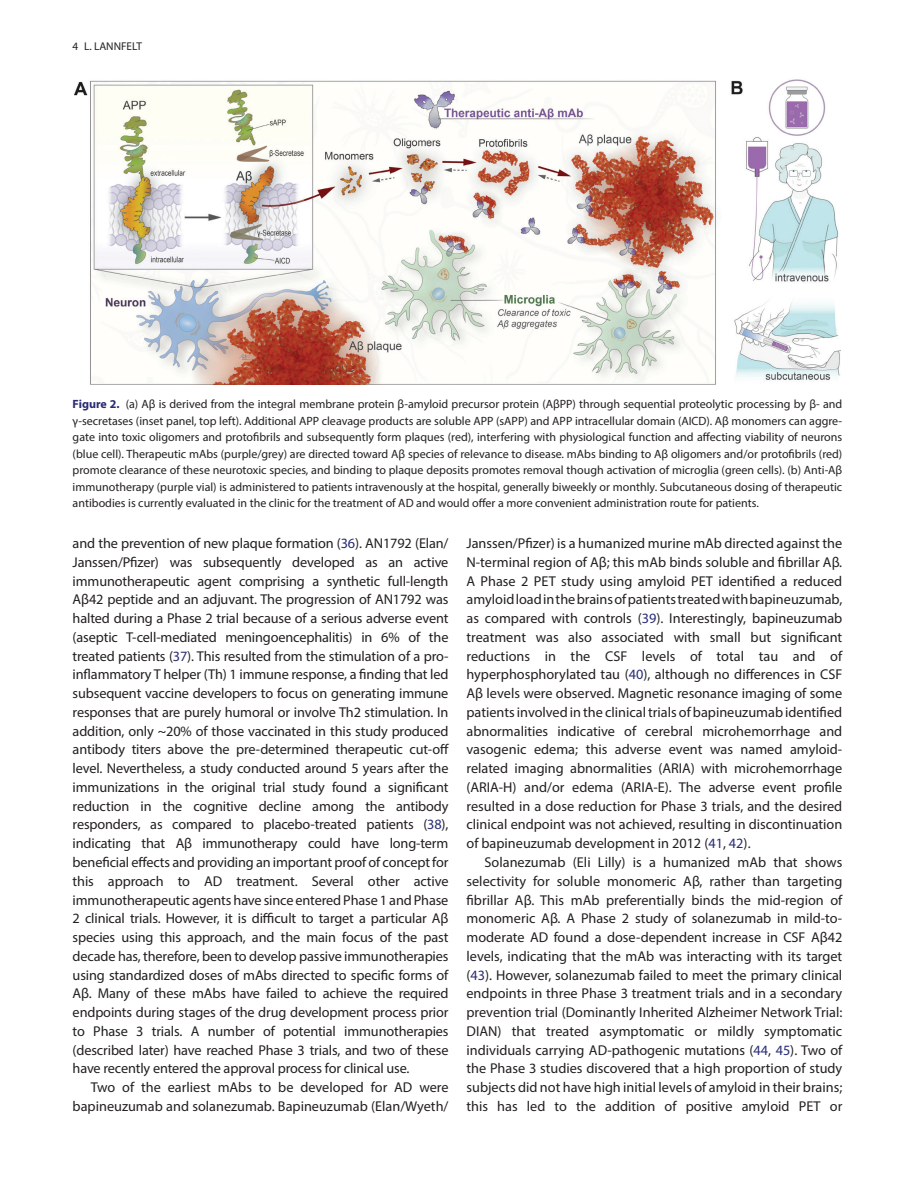
<style>
.page{position:relative;width:915px;height:1191px;background:#fff}
.page>*{position:absolute;margin:0;border:0;box-sizing:border-box;transform-origin:0 0}
.Body_text_next{font:14.25px/18.8px "Myriad Pro";color:#231f20;text-align:justify}
.Figure_title{font:12px/16.5px "Myriad Pro";color:#231f20;text-align:justify}
.t1{font:11.25px "Myriad Pro";color:#231f20}
.s1{font-weight:700;color:#292b74}
.s2{color:#292b74}
</style>
<div class="page">
<img style="left:74px;top:79px;width:766px;height:305px">
<p class="t1" style="left:73px;top:39px;width:71px">4 L. LANNFELT</p>
<p class="Figure_title" style="left:73px;top:396px;width:771px"><span class="s1">Figure 2.</span> (a) Aβ is derived from the integral membrane protein β-amyloid precursor protein (AβPP) through sequential proteolytic processing by β- and γ-secretases (inset panel, top left). Additional APP cleavage products are soluble APP (sAPP) and APP intracellular domain (AICD). Aβ monomers can aggre&shy;gate into toxic oligomers and protofibrils and subsequently form plaques (red), interfering with physiological function and affecting viability of neurons (blue cell). Therapeutic mAbs (purple/grey) are directed toward Aβ species of relevance to disease. mAbs binding to Aβ oligomers and/or protofibrils (red) promote clearance of these neurotoxic species, and binding to plaque deposits promotes removal though activation of microglia (green cells). (b) Anti-Aβ immunotherapy (purple vial) is administered to patients intravenously at the hospital, generally biweekly or monthly. Subcutaneous dosing of therapeutic antibodies is currently evaluated in the clinic for the treatment of AD and would offer a more convenient administration route for patients.</p>
<p class="Body_text_next" style="left:73px;top:534px;width:378px">and the prevention of new plaque formation (<span class="s2">36</span>). AN1792 (Elan/ Janssen/Pfizer) was subsequently developed as an active immunotherapeutic agent comprising a synthetic full-length Aβ42 peptide and an adjuvant. The progression of AN1792 was halted during a Phase 2 trial because of a serious adverse event (aseptic T-cell-mediated meningoencephalitis) in 6% of the treated patients (<span class="s2">37</span>). This resulted from the stimulation of a pro&shy;inflammatory T helper (Th) 1 immune response, a finding that led subsequent vaccine developers to focus on generating immune responses that are purely humoral or involve Th2 stimulation. In addition, only ~20% of those vaccinated in this study produced antibody titers above the pre-determined therapeutic cut-off level. Nevertheless, a study conducted around 5 years after the immunizations in the original trial study found a significant reduction in the cognitive decline among the antibody responders, as compared to placebo-treated patients (<span class="s2">38</span>), indicating that Aβ immunotherapy could have long-term beneficial effects and providing an important proof of concept for this approach to AD treatment. Several other active immunotherapeutic agents have since entered Phase 1 and Phase 2 clinical trials. However, it is difficult to target a particular Aβ species using this approach, and the main focus of the past decade has, therefore, been to develop passive immunotherapies using standardized doses of mAbs directed to specific forms of Aβ. Many of these mAbs have failed to achieve the required endpoints during stages of the drug development process prior to Phase 3 trials. A number of potential immunotherapies (described later) have reached Phase 3 trials, and two of these have recently entered the approval process for clinical use.</p>
<p class="Body_text_next" style="left:73px;top:1077px;width:377px;text-align:right">Two of the earliest mAbs to be developed for AD were bapineuzumab and solanezumab. Bapineuzumab (Elan/Wyeth/</p>
<p class="Body_text_next" style="left:466px;top:534px;width:377px">Janssen/Pfizer) is a humanized murine mAb directed against the N-terminal region of Aβ; this mAb binds soluble and fibrillar Aβ.<br>A Phase 2 PET study using amyloid PET identified a reduced amyloid load in the brains of patients treated with bapineuzumab, as compared with controls (<span class="s2">39</span>). Interestingly, bapineuzumab treatment was also associated with small but significant reductions in the CSF levels of total tau and of hyperphosphorylated tau (<span class="s2">40</span>), although no differences in CSF Aβ levels were observed. Magnetic resonance imaging of some patients involved in the clinical trials of bapineuzumab identified abnormalities indicative of cerebral microhemorrhage and vasogenic edema; this adverse event was named amyloid&shy;related imaging abnormalities (ARIA) with microhemorrhage (ARIA-H) and/or edema (ARIA-E). The adverse event profile resulted in a dose reduction for Phase 3 trials, and the desired clinical endpoint was not achieved, resulting in discontinuation of bapineuzumab development in 2012 (<span class="s2">41</span>, <span class="s2">42</span>).</p>
<p class="Body_text_next" style="left:466px;top:852px;width:377px;text-indent:18px">Solanezumab (Eli Lilly) is a humanized mAb that shows selectivity for soluble monomeric Aβ, rather than targeting fibrillar Aβ. This mAb preferentially binds the mid-region of monomeric Aβ. A Phase 2 study of solanezumab in mild-to&shy;moderate AD found a dose-dependent increase in CSF Aβ42 levels, indicating that the mAb was interacting with its target (<span class="s2">43</span>). However, solanezumab failed to meet the primary clinical endpoints in three Phase 3 treatment trials and in a secondary prevention trial (Dominantly Inherited Alzheimer Network Trial:<br>DIAN) that treated asymptomatic or mildly symptomatic individuals carrying AD-pathogenic mutations (<span class="s2">44</span>, <span class="s2">45</span>). Two of the Phase 3 studies discovered that a high proportion of study subjects did not have high initial levels of amyloid in their brains; this has led to the addition of positive amyloid PET or</p>
</div>
